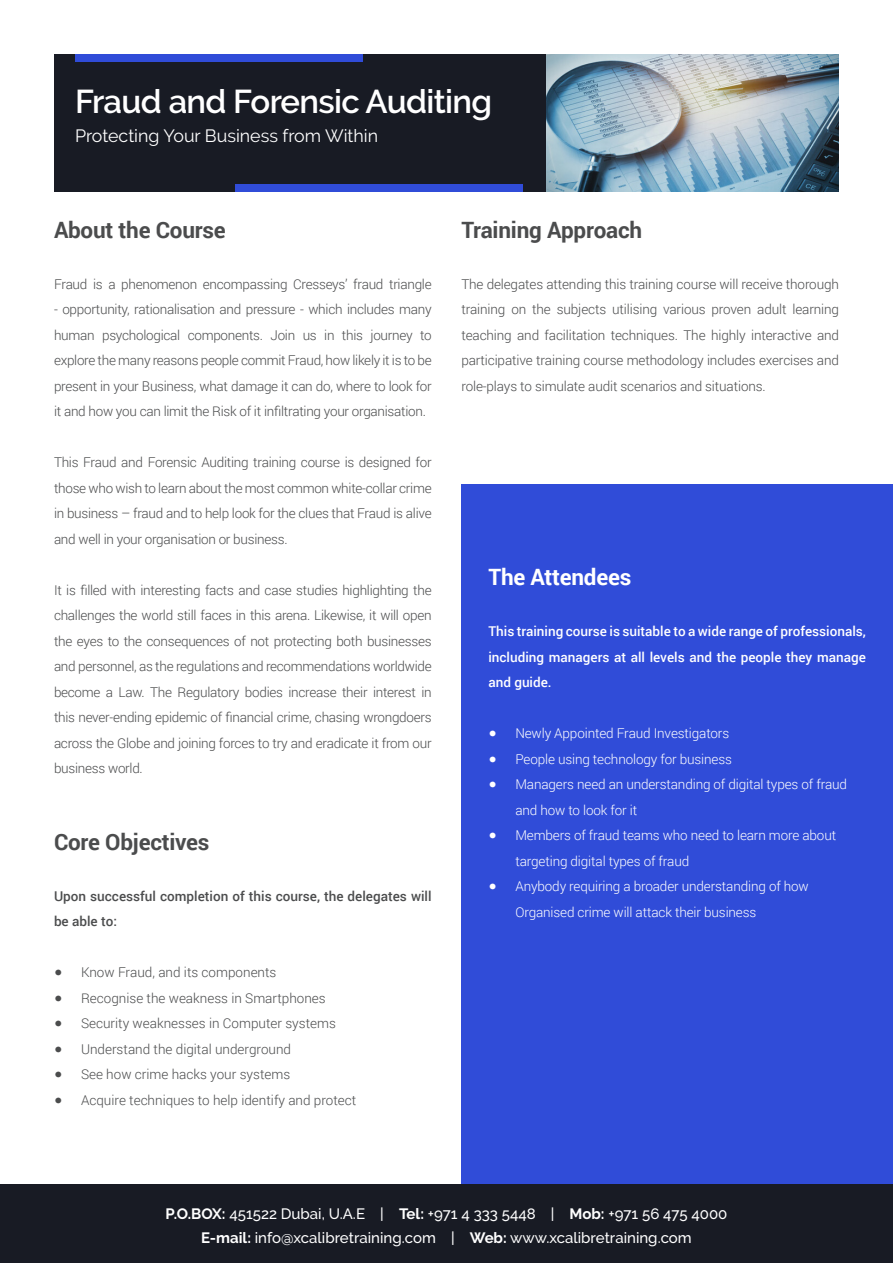
<style>
.page{position:relative;width:893px;height:1263px;background:#fff}
.page>*{position:absolute;margin:0;border:0;box-sizing:border-box;transform-origin:0 0}
.t1{font:600 32.85px "Raleway";letter-spacing:-.02em;color:#fff}
.t2{font:700 22.5px "Roboto";letter-spacing:-.01em;color:#4b4c4d}
.t3{font:700 22.5px "Roboto";letter-spacing:-.01em;color:#fff}
.t4{font:17.85px "Raleway";color:#fff}
.t5{font:500 15px/24px "Raleway";color:#fff;text-align:center}
.t6{font:300 13.5px/25.5px "Roboto";letter-spacing:-.01em;color:#4b4c4d;text-align:justify}
.t7{font:300 13.5px/25.5px "Roboto";letter-spacing:-.01em;color:#fff}
.t8{font:500 13.5px/25.5px "Roboto";color:#fff;text-align:justify}
.t9{font:500 13.5px/25.5px "Roboto";color:#4b4c4d}
.s1{font-family:"Helvetica Neue";font-weight:400}
.s2{font-weight:700}
</style>
<div class="page">
<div style="left:0;top:1184px;width:893px;height:79px;background:#181b24"></div>
<img style="left:546px;top:54px;width:293px;height:138px">
<div style="left:461px;top:485px;width:432px;height:699px;background:#304cd8"></div>
<div style="left:54px;top:54px;width:492px;height:138px;background:#181b24"></div>
<div style="left:76px;top:54px;width:287px;height:7px;background:#304cd8"></div>
<div style="left:235px;top:184px;width:288px;height:8px;background:#304cd8"></div>
<p class="t1" style="left:75px;top:82px;width:418px">Fraud and Forensic Auditing</p>
<p class="t4" style="left:75px;top:126px;width:304px">Protecting Your Business from Within</p>
<p class="t2" style="left:54px;top:214px;width:173px">About the Course</p>
<p class="t6" style="left:54px;top:271px;width:379px">Fraud is a phenomenon encompassing Cresseys’ fraud triangle</p>
<p class="t6" style="left:54px;top:296px;width:379px">- opportunity, rationalisation and pressure - which includes many human psychological components. Join us in this journey to explore the many reasons people commit Fraud, how likely it is to be present in your Business, what damage it can do, where to look for it and how you can limit the Risk of it infiltrating your organisation.</p>
<p class="t6" style="left:54px;top:449px;width:379px">This Fraud and Forensic Auditing training course is designed for those who wish to learn about the most common white-collar crime in business – fraud and to help look for the clues that Fraud is alive and well in your organisation or business.</p>
<p class="t6" style="left:54px;top:577px;width:379px">It is filled with interesting facts and case studies highlighting the challenges the world still faces in this arena. Likewise, it will open the eyes to the consequences of not protecting both businesses and personnel, as the regulations and recommendations worldwide become a Law. The Regulatory bodies increase their interest in this never-ending epidemic of financial crime, chasing wrongdoers across the Globe and joining forces to try and eradicate it from our business world.</p>
<p class="t2" style="left:54px;top:826px;width:157px">Core Objectives</p>
<p class="t9" style="left:54px;top:882px;width:379px">Upon successful completion of this course, the delegates will be able to:</p>
<p class="t6" style="left:54px;top:959px;width:224px"><span class="s1">●</span> Know Fraud, and its components</p>
<p class="t6" style="left:54px;top:985px;width:273px"><span class="s1">●</span> Recognise the weakness in Smartphones</p>
<p class="t6" style="left:54px;top:1010px;width:283px"><span class="s1">●</span> Security weaknesses in Computer systems</p>
<p class="t6" style="left:54px;top:1036px;width:239px"><span class="s1">●</span> Understand the digital underground</p>
<p class="t6" style="left:54px;top:1061px;width:238px"><span class="s1">●</span> See how crime hacks your systems</p>
<p class="t6" style="left:54px;top:1087px;width:304px"><span class="s1">●</span> Acquire techniques to help identify and protect</p>
<p class="t2" style="left:461px;top:214px;width:182px">Training Approach</p>
<p class="t6" style="left:461px;top:271px;width:379px">The delegates attending this training course will receive thorough training on the subjects utilising various proven adult learning teaching and facilitation techniques. The highly interactive and participative training course methodology includes exercises and role-plays to simulate audit scenarios and situations.</p>
<p class="t3" style="left:488px;top:561px;width:144px">The Attendees</p>
<p class="t8" style="left:488px;top:618px;width:379px">This training course is suitable to a wide range of professionals, including managers at all levels and the people they manage and guide.</p>
<p class="t7" style="left:488px;top:720px;width:242px"><span class="s1">●</span> Newly Appointed Fraud Investigators</p>
<p class="t7" style="left:488px;top:745px;width:245px"><span class="s1">●</span> People using technology for business</p>
<p class="t7" style="left:515px;top:771px;width:333px;text-indent:-27px"><span class="s1">●</span> Managers need an understanding of digital types of fraud and how to look for it</p>
<p class="t7" style="left:515px;top:822px;width:322px;text-indent:-27px"><span class="s1">●</span> Members of fraud teams who need to learn more about targeting digital types of fraud</p>
<p class="t7" style="left:515px;top:873px;width:295px;text-indent:-27px"><span class="s1">●</span> Anybody requiring a broader understanding of how<br>Organised crime will attack their business</p>
<p class="t5" style="left:166px;top:1201px;width:563px"><span class="s2">P.O.BOX:</span> 451522 Dubai, U.A.E | <span class="s2">Tel:</span> +971 4 333 5448 | <span class="s2">Mob:</span> +971 56 475 4000<br><span class="s2">E-mail:</span> info@xcalibretraining.com | <span class="s2">Web:</span> www.xcalibretraining.com</p>
</div>
